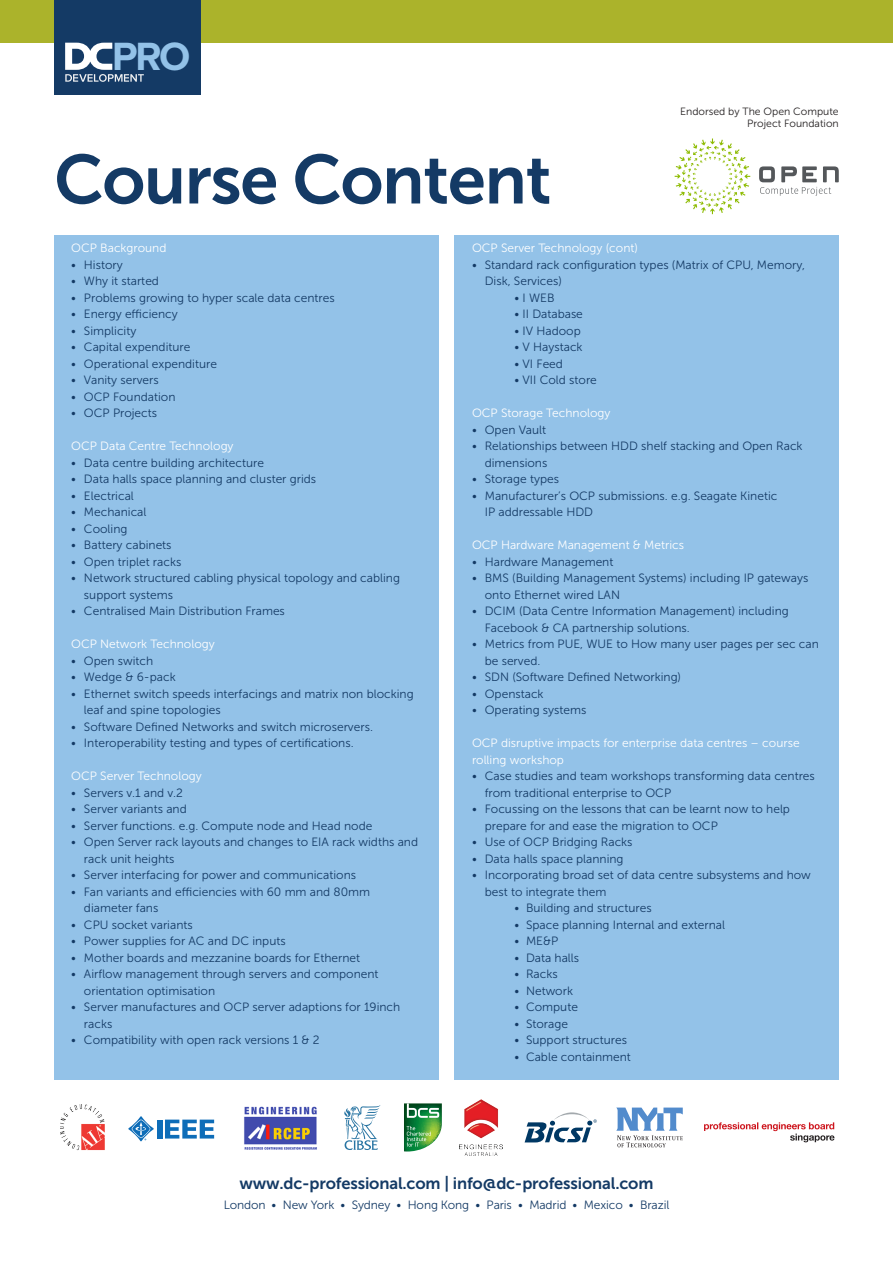
<style>
.page{position:relative;width:893px;height:1263px;background:#fff}
.page>*{position:absolute;margin:0;border:0;box-sizing:border-box;transform-origin:0 0}
.t1{font:69px "Museo Sans 700";letter-spacing:-.02em;color:#143a65}
.t2{font:700 40.8px "Proxima Nova";color:#93c2e8}
.t3{font:16.5px "Museo Sans 700";letter-spacing:-.01em;color:#143a65}
.t4{font:12px/16.5px "Museo Sans 300";color:#143a65}
.t5{font:12px/16.5px "Museo Sans 300";color:#fff}
.t6{font:10.5px/12px "Museo Sans 300";color:#231f20;text-align:right}
</style>
<div class="page">
<div style="left:0;top:0;width:893px;height:43px;background:#abb32b"></div>
<div style="left:54px;top:235px;width:385px;height:844px;background:#93c2e8"></div>
<div style="left:454px;top:235px;width:385px;height:844px;background:#93c2e8"></div>
<div style="left:54px;top:0;width:147px;height:94px;background:#143a65"></div>
<svg style="left:65px;top:43px;width:79px;height:39px"></svg>
<img style="left:60px;top:1104px;width:45px;height:46px">
<div style="left:157px;top:1119px;width:5px;height:19px;background:#0e6db8"></div>
<svg style="left:165px;top:1119px;width:49px;height:19px"></svg>
<svg style="left:128px;top:1116px;width:26px;height:25px"></svg>
<svg style="left:344px;top:1105px;width:37px;height:45px"></svg>
<img style="left:244px;top:1106px;width:73px;height:44px">
<img style="left:459px;top:1100px;width:43px;height:55px">
<svg style="left:525px;top:1112px;width:72px;height:30px"></svg>
<svg style="left:616px;top:1107px;width:67px;height:40px"></svg>
<svg style="left:404px;top:1103px;width:38px;height:49px"></svg>
<svg style="left:704px;top:1122px;width:130px;height:20px"></svg>
<svg style="left:675px;top:138px;width:75px;height:76px"></svg>
<svg style="left:759px;top:166px;width:80px;height:30px"></svg>
<p class="t2" style="left:112px;top:38px;width:79px">PRO</p>
<p class="t6" style="left:680px;top:105px;width:160px">Endorsed by The Open Compute<br>Project Foundation</p>
<p class="t1" style="left:54px;top:141px;width:499px">Course Content</p>
<p class="t5" style="left:71px;top:240px;width:97px">OCP Background</p>
<p class="t4" style="left:71px;top:256px;width:53px">• History</p>
<p class="t4" style="left:71px;top:273px;width:89px">• Why it started</p>
<p class="t4" style="left:71px;top:289px;width:265px">• Problems growing to hyper scale data centres</p>
<p class="t4" style="left:71px;top:306px;width:108px">• Energy efficiency</p>
<p class="t4" style="left:71px;top:322px;width:67px">• Simplicity</p>
<p class="t4" style="left:71px;top:339px;width:121px">• Capital expenditure</p>
<p class="t4" style="left:71px;top:355px;width:147px">• Operational expenditure</p>
<p class="t4" style="left:71px;top:372px;width:89px">• Vanity servers</p>
<p class="t4" style="left:71px;top:388px;width:106px">• OCP Foundation</p>
<p class="t4" style="left:71px;top:405px;width:87px">• OCP Projects</p>
<p class="t5" style="left:71px;top:438px;width:164px">OCP Data Centre Technology</p>
<p class="t4" style="left:71px;top:454px;width:194px">• Data centre building architecture</p>
<p class="t4" style="left:71px;top:471px;width:247px">• Data halls space planning and cluster grids</p>
<p class="t4" style="left:71px;top:487px;width:64px">• Electrical</p>
<p class="t4" style="left:71px;top:504px;width:77px">• Mechanical</p>
<p class="t4" style="left:71px;top:520px;width:58px">• Cooling</p>
<p class="t4" style="left:71px;top:537px;width:102px">• Battery cabinets</p>
<p class="t4" style="left:71px;top:553px;width:112px">• Open triplet racks</p>
<p class="t4" style="left:84px;top:570px;width:318px;text-indent:-13px">• Network structured cabling physical topology and cabling support systems</p>
<p class="t4" style="left:71px;top:603px;width:215px">• Centralised Main Distribution Frames</p>
<p class="t5" style="left:71px;top:636px;width:145px">OCP Network Technology</p>
<p class="t4" style="left:71px;top:652px;width:84px">• Open switch</p>
<p class="t4" style="left:71px;top:669px;width:106px">• Wedge &amp; 6-pack</p>
<p class="t4" style="left:84px;top:685px;width:331px;text-indent:-13px">• Ethernet switch speeds interfacings and matrix non blocking leaf and spine topologies</p>
<p class="t4" style="left:71px;top:718px;width:303px">• Software Defined Networks and switch microservers.</p>
<p class="t4" style="left:71px;top:735px;width:284px">• Interoperability testing and types of certifications.</p>
<p class="t5" style="left:71px;top:768px;width:132px">OCP Server Technology</p>
<p class="t4" style="left:71px;top:784px;width:113px">• Servers v.1 and v.2</p>
<p class="t4" style="left:71px;top:801px;width:117px">• Server variants and</p>
<p class="t4" style="left:71px;top:817px;width:303px">• Server functions. e.g. Compute node and Head node</p>
<p class="t4" style="left:84px;top:834px;width:336px;text-indent:-13px">• Open Server rack layouts and changes to EIA rack widths and rack unit heights</p>
<p class="t4" style="left:71px;top:867px;width:286px">• Server interfacing for power and communications</p>
<p class="t4" style="left:84px;top:883px;width:288px;text-indent:-13px">• Fan variants and efficiencies with 60 mm and 80mm diameter fans</p>
<p class="t4" style="left:71px;top:916px;width:123px">• CPU socket variants</p>
<p class="t4" style="left:71px;top:933px;width:216px">• Power supplies for AC and DC inputs</p>
<p class="t4" style="left:71px;top:949px;width:290px">• Mother boards and mezzanine boards for Ethernet</p>
<p class="t4" style="left:84px;top:966px;width:296px;text-indent:-13px">• Airflow management through servers and component orientation optimisation</p>
<p class="t4" style="left:84px;top:999px;width:318px;text-indent:-13px">• Server manufactures and OCP server adaptions for 19inch racks</p>
<p class="t4" style="left:71px;top:1032px;width:250px">• Compatibility with open rack versions 1 &amp; 2</p>
<p class="t5" style="left:472px;top:240px;width:167px">OCP Server Technology (cont)</p>
<p class="t4" style="left:485px;top:256px;width:322px;text-indent:-13px">• Standard rack configuration types (Matrix of CPU, Memory,<br>Disk, Services)</p>
<p class="t4" style="left:514px;top:289px;width:42px">• I WEB</p>
<p class="t4" style="left:514px;top:306px;width:70px">• II Database</p>
<p class="t4" style="left:514px;top:322px;width:68px">• IV Hadoop</p>
<p class="t4" style="left:514px;top:339px;width:70px">• V Haystack</p>
<p class="t4" style="left:514px;top:355px;width:50px">• VI Feed</p>
<p class="t4" style="left:514px;top:372px;width:84px">• VII Cold store</p>
<p class="t5" style="left:472px;top:405px;width:140px">OCP Storage Technology</p>
<p class="t4" style="left:472px;top:421px;width:76px">• Open Vault</p>
<p class="t4" style="left:485px;top:438px;width:319px;text-indent:-13px">• Relationships between HDD shelf stacking and Open Rack dimensions</p>
<p class="t4" style="left:472px;top:471px;width:89px">• Storage types</p>
<p class="t4" style="left:485px;top:487px;width:294px;text-indent:-13px">• Manufacturer’s OCP submissions. e.g. Seagate Kinetic<br>IP addressable HDD</p>
<p class="t5" style="left:472px;top:537px;width:214px">OCP Hardware Management &amp; Metrics</p>
<p class="t4" style="left:472px;top:553px;width:143px">• Hardware Management</p>
<p class="t4" style="left:485px;top:570px;width:325px;text-indent:-13px">• BMS (Building Management Systems) including IP gateways onto Ethernet wired LAN</p>
<p class="t4" style="left:485px;top:603px;width:306px;text-indent:-13px">• DCIM (Data Centre Information Management) including<br>Facebook &amp; CA partnership solutions.</p>
<p class="t4" style="left:485px;top:636px;width:336px;text-indent:-13px">• Metrics from PUE, WUE to How many user pages per sec can be served.</p>
<p class="t4" style="left:472px;top:669px;width:211px">• SDN (Software Defined Networking)</p>
<p class="t4" style="left:472px;top:685px;width:73px">• Openstack</p>
<p class="t4" style="left:472px;top:702px;width:116px">• Operating systems</p>
<p class="t5" style="left:472px;top:735px;width:329px">OCP disruptive impacts for enterprise data centres – course rolling workshop</p>
<p class="t4" style="left:485px;top:768px;width:332px;text-indent:-13px">• Case studies and team workshops transforming data centres from traditional enterprise to OCP</p>
<p class="t4" style="left:485px;top:801px;width:307px;text-indent:-13px">• Focussing on the lessons that can be learnt now to help prepare for and ease the migration to OCP</p>
<p class="t4" style="left:472px;top:834px;width:162px">• Use of OCP Bridging Racks</p>
<p class="t4" style="left:472px;top:850px;width:153px">• Data halls space planning</p>
<p class="t4" style="left:485px;top:867px;width:328px;text-indent:-13px">• Incorporating broad set of data centre subsystems and how best to integrate them</p>
<p class="t4" style="left:514px;top:900px;width:139px">• Building and structures</p>
<p class="t4" style="left:514px;top:916px;width:212px">• Space planning Internal and external</p>
<p class="t4" style="left:514px;top:933px;width:45px">• ME&amp;P</p>
<p class="t4" style="left:514px;top:949px;width:66px">• Data halls</p>
<p class="t4" style="left:514px;top:966px;width:45px">• Racks</p>
<p class="t4" style="left:514px;top:982px;width:60px">• Network</p>
<p class="t4" style="left:514px;top:999px;width:65px">• Compute</p>
<p class="t4" style="left:514px;top:1015px;width:55px">• Storage</p>
<p class="t4" style="left:514px;top:1032px;width:114px">• Support structures</p>
<p class="t4" style="left:514px;top:1048px;width:118px">• Cable containment</p>
<p class="t3" style="left:239px;top:1174px;width:415px">www.dc-professional.com | info@dc-professional.com</p>
<p class="t4" style="left:224px;top:1197px;width:447px">London • New York • Sydney • Hong Kong • Paris • Madrid • Mexico • Brazil</p>
</div>
